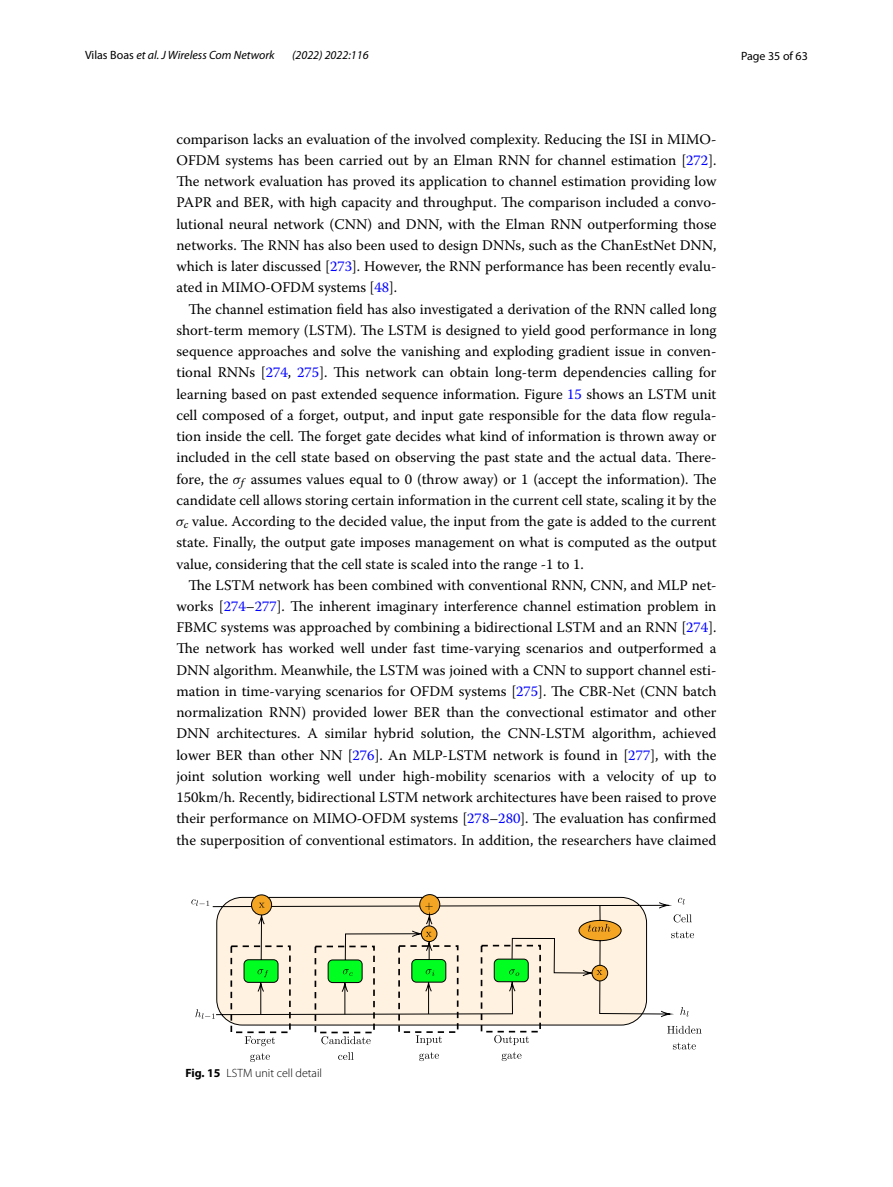
<style>
.page{position:relative;width:893px;height:1187px;background:#fff}
.page>*{position:absolute;margin:0;border:0;box-sizing:border-box;transform-origin:0 0}
.t1{font:14.7px/21.3px "Warnock Pro";color:#000;text-align:justify}
.t2{font:italic 12px "Myriad Pro";color:#000}
.t3{font:300 12px "Myriad Pro";color:#000}
.t4{font:12px "Myriad Pro";color:#000}
.s1{font-style:normal}
.s2{color:#00f}
.s3{font-family:"MTMI5"}
.s4{font-family:"MTMI6"}
.s5{font-weight:700}
</style>
<div class="page">
<svg style="left:212px;top:896px;width:450px;height:129px;background:#f3e7d7"></svg>
<svg style="left:251px;top:894px;width:21px;height:20px"></svg>
<div style="left:251px;top:894px;width:21px;height:21px;border:1px solid #000;border-radius:50%"></div>
<div style="left:230px;top:945px;width:61px;height:88px;border:2px dashed #000"></div>
<div style="left:315px;top:945px;width:60px;height:88px;border:2px dashed #000"></div>
<div style="left:481px;top:944px;width:60px;height:88px;border:2px dashed #000"></div>
<svg style="left:243px;top:902px;width:36px;height:81px;background:#aad991"></svg>
<svg style="left:327px;top:894px;width:120px;height:121px;background:#d1ddb6"></svg>
<svg style="left:245px;top:1036px;width:30px;height:10px"></svg>
<svg style="left:250px;top:1053px;width:20px;height:8px"></svg>
<svg style="left:321px;top:1036px;width:50px;height:8px"></svg>
<svg style="left:338px;top:1052px;width:15px;height:7px"></svg>
<svg style="left:416px;top:1035px;width:26px;height:9px"></svg>
<svg style="left:419px;top:1052px;width:20px;height:8px"></svg>
<svg style="left:494px;top:1035px;width:35px;height:9px"></svg>
<svg style="left:502px;top:1052px;width:19px;height:8px"></svg>
<svg style="left:667px;top:1025px;width:34px;height:8px"></svg>
<svg style="left:673px;top:1042px;width:23px;height:7px"></svg>
<svg style="left:493px;top:897px;width:201px;height:120px"></svg>
<svg style="left:195px;top:1009px;width:20px;height:9px"></svg>
<svg style="left:191px;top:899px;width:18px;height:6px"></svg>
<p class="t2" style="left:85px;top:48px;width:191px"><span class="s1">Vilas Boas</span> et al. J Wireless Com Network</p>
<p class="t2" style="left:292px;top:48px;width:78px">(2022) 2022:116</p>
<p class="t4" style="left:741px;top:48px;width:68px">Page 35 of 63</p>
<p class="t1" style="left:176px;top:128px;width:542px">comparison lacks an evaluation of the involved complexity. Reducing the ISI in MIMO-OFDM systems has been carried out by an Elman RNN for channel estimation [<span class="s2">272</span>].<br>The network evaluation has proved its application to channel estimation providing low PAPR and BER, with high capacity and throughput. The comparison included a convo&shy;lutional neural network (CNN) and DNN, with the Elman RNN outperforming those networks. The RNN has also been used to design DNNs, such as the ChanEstNet DNN, which is later discussed [<span class="s2">273</span>]. However, the RNN performance has been recently evalu&shy;ated in MIMO-OFDM systems [<span class="s2">48</span>].</p>
<p class="t1" style="left:176px;top:298px;width:542px;text-indent:12px">The channel estimation field has also investigated a derivation of the RNN called long short-term memory (LSTM). The LSTM is designed to yield good performance in long sequence approaches and solve the vanishing and exploding gradient issue in conven&shy;tional RNNs [<span class="s2">274</span>, <span class="s2">275</span>]. This network can obtain long-term dependencies calling for learning based on past extended sequence information. Figure <span class="s2">15</span> shows an LSTM unit cell composed of a forget, output, and input gate responsible for the data flow regula&shy;tion inside the cell. The forget gate decides what kind of information is thrown away or included in the cell state based on observing the past state and the actual data. There&shy;fore, the <span class="s3">σ</span><sub>f</sub> assumes values equal to 0 (throw away) or 1 (accept the information). The candidate cell allows storing certain information in the current cell state, scaling it by the <span class="s4">σ</span><sub>c</sub> value. According to the decided value, the input from the gate is added to the current state. Finally, the output gate imposes management on what is computed as the output value, considering that the cell state is scaled into the range -1 to 1.</p>
<p class="t1" style="left:176px;top:574px;width:542px;text-indent:12px">The LSTM network has been combined with conventional RNN, CNN, and MLP net&shy;works [<span class="s2">274</span>–<span class="s2">277</span>]. The inherent imaginary interference channel estimation problem in FBMC systems was approached by combining a bidirectional LSTM and an RNN [<span class="s2">274</span>].<br>The network has worked well under fast time-varying scenarios and outperformed a DNN algorithm. Meanwhile, the LSTM was joined with a CNN to support channel esti&shy;mation in time-varying scenarios for OFDM systems [<span class="s2">275</span>]. The CBR-Net (CNN batch normalization RNN) provided lower BER than the convectional estimator and other DNN architectures. A similar hybrid solution, the CNN-LSTM algorithm, achieved lower BER than other NN [<span class="s2">276</span>]. An MLP-LSTM network is found in [<span class="s2">277</span>], with the joint solution working well under high-mobility scenarios with a velocity of up to 150km/h. Recently, bidirectional LSTM network architectures have been raised to prove their performance on MIMO-OFDM systems [<span class="s2">278</span>–<span class="s2">280</span>]. The evaluation has confirmed the superposition of conventional estimators. In addition, the researchers have claimed</p>
<p class="t3" style="left:185px;top:1066px;width:138px"><span class="s5">Fig. 15</span> LSTM unit cell detail</p>
</div>
